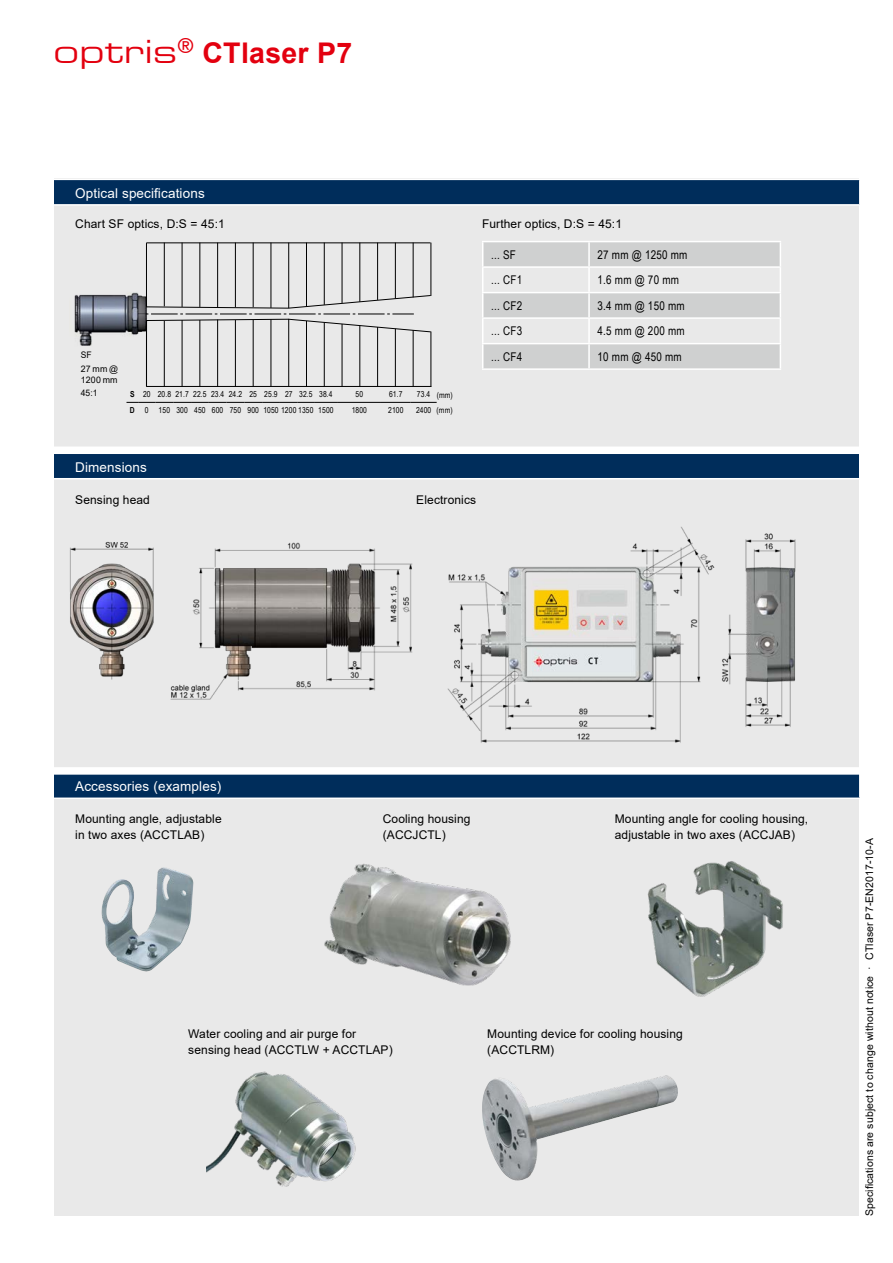
<style>
.page{position:relative;width:893px;height:1263px;background:#fff}
.page>*{position:absolute;margin:0;border:0;box-sizing:border-box;transform-origin:0 0}
.t1{font:700 28.5px "Arial";letter-spacing:.01em;color:#e3000f}
.t2{font:13.5px "Arial";letter-spacing:.01em;color:#fff}
.t3{font:12px/16.5px "Arial";letter-spacing:.01em;color:#000}
.t4{font:12px "Arial Narrow";letter-spacing:.02em;color:#000}
.t5{font:10.5px "Arial";letter-spacing:.01em;color:#000}
.t6{font:9px/13.4px "Arial";letter-spacing:.02em;color:#000}
.t7{font:9px/13.4px "Arial";letter-spacing:.02em;color:#000;scale:.95 1}
.t8{font:8.25px "Arial Narrow";letter-spacing:.01em;color:#000}
.s1{font-family:"Eurostile Ex Two Normal";font-weight:400;font-size:31.5px}
.s2{font-weight:700}
</style>
<div class="page">
<div style="left:54px;top:179px;width:805px;height:1037px;background:#e9e9e9"></div>
<div style="left:54px;top:179px;width:806px;height:26px;background:#002d5b"></div>
<hr style="left:54px;top:179px;width:806px;height:1px;background:#fff">
<svg style="left:859px;top:180px;width:1px;height:24px"></svg>
<hr style="left:54px;top:204px;width:806px;height:2px;background:#fff">
<div style="left:54px;top:453px;width:806px;height:26px;background:#002d5b"></div>
<svg style="left:859px;top:454px;width:1px;height:24px"></svg>
<hr style="left:54px;top:478px;width:806px;height:1px;background:#fff">
<div style="left:47px;top:446px;width:820px;height:8px;background:#fff"></div>
<div style="left:54px;top:773px;width:806px;height:25px;background:#002d5b"></div>
<svg style="left:859px;top:775px;width:1px;height:22px"></svg>
<hr style="left:54px;top:797px;width:806px;height:2px;background:#fff">
<div style="left:47px;top:767px;width:820px;height:8px;background:#fff"></div>
<img style="left:101px;top:867px;width:92px;height:105px">
<img style="left:647px;top:861px;width:136px;height:136px">
<img style="left:207px;top:1071px;width:149px;height:116px">
<img style="left:482px;top:1075px;width:196px;height:106px">
<hr style="left:482px;top:241px;width:107px;height:1px;background:#fff">
<hr style="left:589px;top:241px;width:192px;height:1px;background:#fff">
<svg style="left:482px;top:242px;width:299px;height:126px"></svg>
<hr style="left:482px;top:368px;width:107px;height:2px;background:#fff">
<hr style="left:589px;top:368px;width:192px;height:2px;background:#fff">
<svg style="left:126px;top:402px;width:212px;height:1px"></svg>
<hr style="left:338px;top:402px;width:43px;height:1px;background:#000">
<hr style="left:381px;top:402px;width:30px;height:1px;background:#000">
<svg style="left:411px;top:402px;width:26px;height:1px"></svg>
<svg style="left:146px;top:242px;width:286px;height:145px"></svg>
<img style="left:74px;top:292px;width:73px;height:54px">
<img style="left:324px;top:863px;width:187px;height:123px">
<img style="left:70px;top:541px;width:343px;height:159px">
<img style="left:447px;top:526px;width:349px;height:217px">
<h1 class="t1" style="left:54px;top:32px;width:300px"><span class="s1">optris</span><sup>®</sup> CTlaser P7</h1>
<p class="t2" style="left:75px;top:184px;width:131px">Optical specifications</p>
<p class="t3" style="left:75px;top:215px;width:151px">Chart SF optics, D:S = 45:1</p>
<p class="t7" style="left:81px;top:349px;width:41px">SF<br>27 mm @</p>
<p class="t6" style="left:81px;top:373px;width:38px">1200 mm<br>45:1</p>
<p class="t8" style="left:130px;top:388px;width:204px"><span class="s2">S</span> 20 20.8 21.7 22.5 23.4 24.2 25 25.9 27 32.5 38.4</p>
<p class="t8" style="left:356px;top:388px;width:9px">50</p>
<p class="t8" style="left:389px;top:388px;width:15px">61.7</p>
<p class="t8" style="left:417px;top:389px;width:37px">73.4 (mm)</p>
<p class="t8" style="left:130px;top:404px;width:205px"><span class="s2">D</span> 0 150 300 450 600 750 900 1050 1200 1350 1500</p>
<p class="t8" style="left:352px;top:404px;width:17px">1800</p>
<p class="t8" style="left:388px;top:404px;width:17px">2100</p>
<p class="t8" style="left:416px;top:404px;width:38px">2400 (mm)</p>
<p class="t2" style="left:75px;top:457px;width:73px">Dimensions</p>
<p class="t3" style="left:482px;top:215px;width:142px">Further optics, D:S = 45:1</p>
<p class="t4" style="left:491px;top:246px;width:26px">... SF</p>
<p class="t4" style="left:598px;top:246px;width:91px">27 mm @ 1250 mm</p>
<p class="t4" style="left:491px;top:271px;width:32px">... CF1</p>
<p class="t4" style="left:598px;top:271px;width:83px">1.6 mm @ 70 mm</p>
<p class="t4" style="left:491px;top:297px;width:32px">... CF2</p>
<p class="t4" style="left:598px;top:297px;width:89px">3.4 mm @ 150 mm</p>
<p class="t4" style="left:491px;top:322px;width:32px">... CF3</p>
<p class="t4" style="left:598px;top:322px;width:89px">4.5 mm @ 200 mm</p>
<p class="t4" style="left:491px;top:348px;width:32px">... CF4</p>
<p class="t4" style="left:598px;top:348px;width:86px">10 mm @ 450 mm</p>
<p class="t3" style="left:75px;top:491px;width:76px">Sensing head</p>
<p class="t3" style="left:416px;top:491px;width:61px">Electronics</p>
<p class="t2" style="left:75px;top:777px;width:148px">Accessories (examples)</p>
<p class="t3" style="left:75px;top:810px;width:148px">Mounting angle, adjustable in two axes (ACCTLAB)</p>
<p class="t3" style="left:383px;top:810px;width:89px">Cooling housing (ACCJCTL)</p>
<p class="t3" style="left:615px;top:810px;width:195px">Mounting angle for cooling housing, adjustable in two axes (ACCJAB)</p>
<p class="t3" style="left:188px;top:1025px;width:206px">Water cooling and air purge for sensing head (ACCTLW + ACCTLAP)</p>
<p class="t3" style="left:487px;top:1025px;width:197px">Mounting device for cooling housing (ACCTLRM)</p>
<p class="t5" style="left:862px;top:1216px;width:379px;rotate:-90deg">Specifications are subject to change without notice · CTlaser P7-EN2017-10-A</p>
</div>
